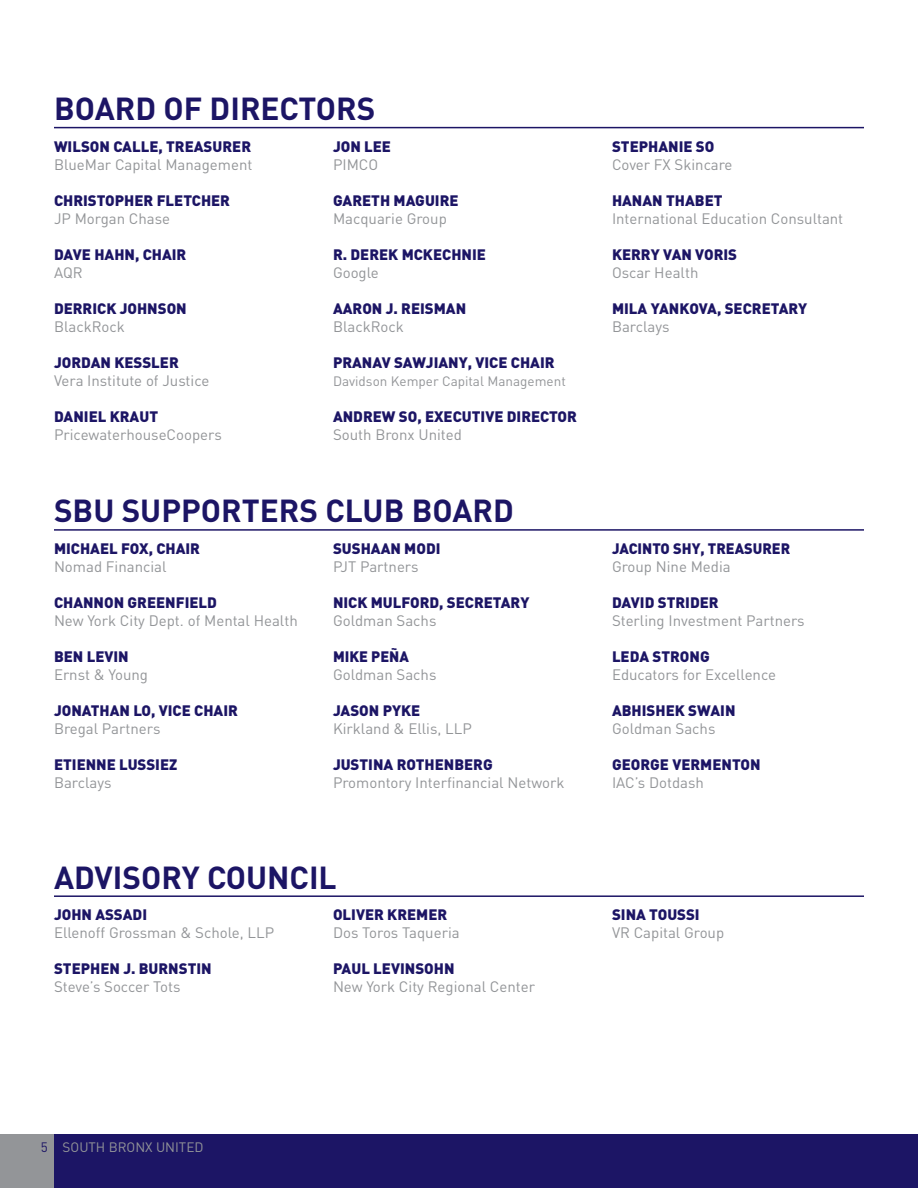
<style>
.page{position:relative;width:918px;height:1188px;background:#fff}
.page>*{position:absolute;margin:0;border:0;box-sizing:border-box;transform-origin:0 0}
.t1{font:700 31.5px "DIN";color:#1c1565}
.t2{font:15px "DIN";color:#939598}
.t3{font:900 15px "DIN";color:#1c1565}
.t4{font:13.5px "DIN";color:#939598}
.s1{color:#1c1565}
</style>
<div class="page">
<hr style="left:54px;top:127px;width:810px;height:1px;background:#1c1565">
<hr style="left:54px;top:529px;width:810px;height:2px;background:#1c1565">
<hr style="left:54px;top:895px;width:810px;height:2px;background:#1c1565">
<div style="left:0;top:1134px;width:918px;height:54px;background:#1c1565"></div>
<div style="left:0;top:1134px;width:54px;height:54px;background:#939598"></div>
<h1 class="t1" style="left:54px;top:88px;width:323px">BOARD OF DIRECTORS</h1>
<p class="t3" style="left:54px;top:136px;width:199px">WILSON CALLE, TREASURER</p>
<p class="t2" style="left:54px;top:156px;width:200px">BlueMar Capital Management</p>
<p class="t3" style="left:54px;top:190px;width:178px">CHRISTOPHER FLETCHER</p>
<p class="t2" style="left:54px;top:210px;width:118px">JP Morgan Chase</p>
<p class="t3" style="left:54px;top:244px;width:134px">DAVE HAHN, CHAIR</p>
<p class="t2" style="left:54px;top:264px;width:30px">AQR</p>
<p class="t3" style="left:54px;top:298px;width:134px">DERRICK JOHNSON</p>
<p class="t2" style="left:54px;top:318px;width:72px">BlackRock</p>
<p class="t3" style="left:54px;top:352px;width:126px">JORDAN KESSLER</p>
<p class="t2" style="left:54px;top:372px;width:157px">Vera Institute of Justice</p>
<p class="t3" style="left:54px;top:406px;width:106px">DANIEL KRAUT</p>
<p class="t2" style="left:54px;top:426px;width:169px">PricewaterhouseCoopers</p>
<p class="t3" style="left:333px;top:136px;width:60px">JON LEE</p>
<p class="t2" style="left:333px;top:156px;width:47px">PIMCO</p>
<p class="t3" style="left:333px;top:190px;width:127px">GARETH MAGUIRE</p>
<p class="t2" style="left:333px;top:210px;width:115px">Macquarie Group</p>
<p class="t3" style="left:333px;top:244px;width:154px">R. DEREK MCKECHNIE</p>
<p class="t2" style="left:333px;top:264px;width:47px">Google</p>
<p class="t3" style="left:333px;top:298px;width:135px">AARON J. REISMAN</p>
<p class="t2" style="left:333px;top:318px;width:72px">BlackRock</p>
<p class="t3" style="left:333px;top:352px;width:223px">PRANAV SAWJIANY, VICE CHAIR</p>
<p class="t4" style="left:333px;top:373px;width:234px">Davidson Kemper Capital Management</p>
<p class="t3" style="left:333px;top:406px;width:245px">ANDREW SO, EXECUTIVE DIRECTOR</p>
<p class="t2" style="left:333px;top:426px;width:130px">South Bronx United</p>
<h1 class="t1" style="left:54px;top:490px;width:461px">SBU SUPPORTERS CLUB BOARD</h1>
<p class="t3" style="left:54px;top:538px;width:148px">MICHAEL FOX, CHAIR</p>
<p class="t2" style="left:54px;top:558px;width:114px">Nomad Financial</p>
<p class="t3" style="left:54px;top:592px;width:165px">CHANNON GREENFIELD</p>
<p class="t2" style="left:54px;top:612px;width:245px">New York City Dept. of Mental Health</p>
<p class="t3" style="left:54px;top:646px;width:76px">BEN LEVIN</p>
<p class="t2" style="left:54px;top:666px;width:96px">Ernst &amp; Young</p>
<p class="t3" style="left:54px;top:700px;width:185px">JONATHAN LO, VICE CHAIR</p>
<p class="t2" style="left:54px;top:720px;width:108px">Bregal Partners</p>
<p class="t3" style="left:54px;top:754px;width:125px">ETIENNE LUSSIEZ</p>
<p class="t2" style="left:54px;top:774px;width:59px">Barclays</p>
<p class="t3" style="left:333px;top:538px;width:109px">SUSHAAN MODI</p>
<p class="t2" style="left:333px;top:558px;width:87px">PJT Partners</p>
<p class="t3" style="left:333px;top:592px;width:198px">NICK MULFORD, SECRETARY</p>
<p class="t2" style="left:333px;top:612px;width:105px">Goldman Sachs</p>
<p class="t3" style="left:333px;top:646px;width:77px">MIKE PEÑA</p>
<p class="t2" style="left:333px;top:666px;width:105px">Goldman Sachs</p>
<p class="t3" style="left:333px;top:700px;width:89px">JASON PYKE</p>
<p class="t2" style="left:333px;top:720px;width:140px">Kirkland &amp; Ellis, LLP</p>
<p class="t3" style="left:333px;top:754px;width:161px">JUSTINA ROTHENBERG</p>
<p class="t2" style="left:333px;top:774px;width:233px">Promontory Interfinancial Network</p>
<h1 class="t1" style="left:54px;top:856px;width:284px">ADVISORY COUNCIL</h1>
<p class="t3" style="left:54px;top:905px;width:95px">JOHN ASSADI</p>
<p class="t2" style="left:54px;top:924px;width:222px">Ellenoff Grossman &amp; Schole, LLP</p>
<p class="t3" style="left:54px;top:959px;width:159px">STEPHEN J. BURNSTIN</p>
<p class="t2" style="left:54px;top:978px;width:128px">Steve’s Soccer Tots</p>
<p class="t3" style="left:333px;top:905px;width:116px">OLIVER KREMER</p>
<p class="t2" style="left:333px;top:924px;width:128px">Dos Toros Taqueria</p>
<p class="t3" style="left:333px;top:959px;width:123px">PAUL LEVINSOHN</p>
<p class="t2" style="left:333px;top:978px;width:204px">New York City Regional Center</p>
<p class="t3" style="left:612px;top:136px;width:104px">STEPHANIE SO</p>
<p class="t2" style="left:612px;top:156px;width:122px">Cover FX Skincare</p>
<p class="t3" style="left:612px;top:190px;width:112px">HANAN THABET</p>
<p class="t2" style="left:612px;top:210px;width:233px">International Education Consultant</p>
<p class="t3" style="left:612px;top:244px;width:127px">KERRY VAN VORIS</p>
<p class="t2" style="left:612px;top:264px;width:88px">Oscar Health</p>
<p class="t3" style="left:612px;top:298px;width:197px">MILA YANKOVA, SECRETARY</p>
<p class="t2" style="left:612px;top:318px;width:59px">Barclays</p>
<p class="t3" style="left:612px;top:538px;width:180px">JACINTO SHY, TREASURER</p>
<p class="t2" style="left:612px;top:558px;width:120px">Group Nine Media</p>
<p class="t3" style="left:612px;top:592px;width:108px">DAVID STRIDER</p>
<p class="t2" style="left:612px;top:612px;width:194px">Sterling Investment Partners</p>
<p class="t3" style="left:612px;top:646px;width:99px">LEDA STRONG</p>
<p class="t2" style="left:612px;top:666px;width:166px">Educators for Excellence</p>
<p class="t3" style="left:612px;top:700px;width:125px">ABHISHEK SWAIN</p>
<p class="t2" style="left:612px;top:720px;width:105px">Goldman Sachs</p>
<p class="t3" style="left:612px;top:754px;width:150px">GEORGE VERMENTON</p>
<p class="t2" style="left:612px;top:774px;width:93px">IAC’s Dotdash</p>
<p class="t3" style="left:612px;top:905px;width:89px">SINA TOUSSI</p>
<p class="t2" style="left:612px;top:924px;width:114px">VR Capital Group</p>
<p class="t4" style="left:41px;top:1139px;width:164px"><span class="s1">5</span> SOUTH BRONX UNITED</p>
</div>
